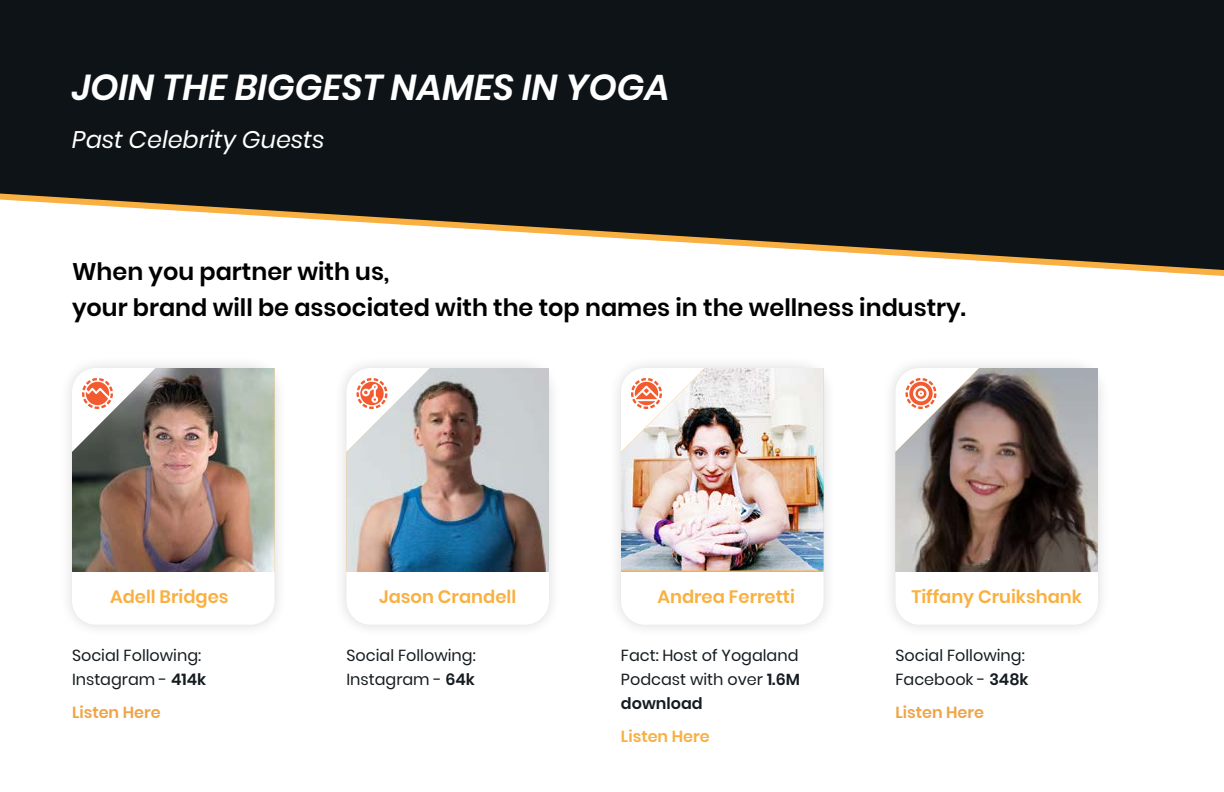
<style>
.page{position:relative;width:1224px;height:792px;background:#fff}
.page>*{position:absolute;margin:0;border:0;box-sizing:border-box;transform-origin:0 0}
.t1{font:italic 600 36px "Poppins";color:#fff}
.t2{font:600 24px/36px "Poppins";color:#000}
.t3{font:italic 24px "Poppins";color:#fff}
.t4{font:600 18px "Poppins";color:#f9b040}
.t5{font:16px/24px "Poppins";color:#151c20}
.t6{font:600 16px "Poppins";color:#f1a447}
.t7{font:600 16px "Poppins";color:#f9b040}
.s1{font-weight:600}
.s2{font-weight:600;color:#fff}
</style>
<div class="page">
<svg style="left:0;top:0;width:1224px;height:270px;background:#2f3232"></svg>
<div style="left:58px;top:354px;width:229px;height:284px;background:#000;opacity:.15"></div>
<div style="left:72px;top:368px;width:202px;height:257px;background:#fff;border-radius:24px"></div>
<div style="left:333px;top:354px;width:229px;height:284px;background:#fbfbfb"></div>
<div style="left:346px;top:368px;width:203px;height:257px;background:#fff;border-radius:24px"></div>
<div style="left:607px;top:354px;width:229px;height:284px;background:#000;opacity:.15"></div>
<div style="left:621px;top:368px;width:203px;height:257px;background:#fff;border-radius:24px"></div>
<div style="left:882px;top:354px;width:229px;height:284px;background:#000;opacity:.15"></div>
<div style="left:896px;top:368px;width:202px;height:257px;background:#fff;border-radius:24px"></div>
<img style="left:72px;top:368px;width:202px;height:204px">
<img style="left:346px;top:368px;width:203px;height:204px">
<img style="left:621px;top:368px;width:203px;height:202px">
<img style="left:896px;top:368px;width:202px;height:204px">
<svg style="left:82px;top:378px;width:31px;height:31px"></svg>
<svg style="left:356px;top:378px;width:31px;height:31px"></svg>
<svg style="left:631px;top:378px;width:31px;height:31px"></svg>
<svg style="left:905px;top:378px;width:31px;height:31px"></svg>
<h1 class="t1" style="left:72px;top:66px;width:600px">JOIN THE BIGGEST NAMES IN YOGA</h1>
<h2 class="t3" style="left:72px;top:125px;width:254px">Past Celebrity Guests</h2>
<h2 class="t2" style="left:72px;top:254px;width:895px">When you partner with us,<br>your brand will be associated with the top names in the wellness industry.</h2>
<p class="t4" style="left:110px;top:586px;width:120px">Adell Bridges</p>
<p class="t4" style="left:379px;top:586px;width:139px">Jason Crandell</p>
<p class="t4" style="left:657px;top:586px;width:139px">Andrea Ferretti</p>
<p class="t4" style="left:911px;top:586px;width:172px">Tiffany Cruikshank</p>
<p class="t5" style="left:72px;top:644px;width:136px">Social Following:<br>Instagram - <span class="s1">414k</span></p>
<p class="t6" style="left:72px;top:704px;width:90px">Listen Here</p>
<p class="t5" style="left:346px;top:644px;width:131px">Social Following:<br>Instagram - <span class="s1">64k</span></p>
<p class="t5" style="left:621px;top:644px;width:180px;text-align:justify">Fact: Host of Yogaland Podcast with over <span class="s1">1.6M download</span><span class="s2">s</span></p>
<p class="t7" style="left:621px;top:728px;width:90px">Listen Here</p>
<p class="t5" style="left:895px;top:644px;width:135px">Social Following:<br>Facebook - <span class="s1">348k</span></p>
<p class="t6" style="left:895px;top:704px;width:90px">Listen Here</p>
</div>
